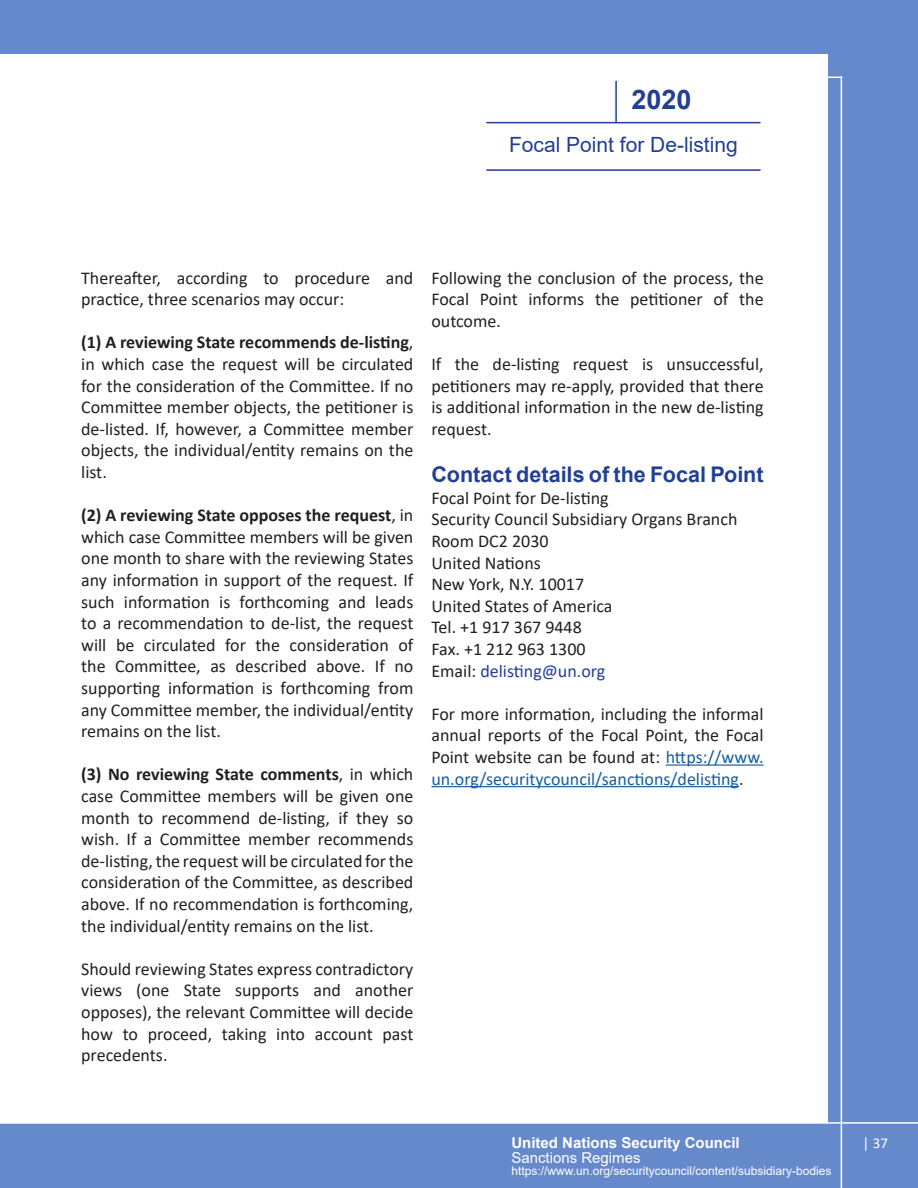
<style>
.page{position:relative;width:918px;height:1188px;background:#fff}
.page>*{position:absolute;margin:0;border:0;box-sizing:border-box;transform-origin:0 0}
.t1{font:700 27px "Arial";color:#214095}
.t2{font:700 21.6px "Arial";color:#214095}
.t3{font:21px "Arial";color:#214095}
.t4{font:18px/21.6px "Calibri";color:#231f20;text-align:justify}
.t5{font:18px "Calibri";color:#214095}
.t6{font:700 15px "Arial";color:#fff}
.t7{font:15px "Arial";color:#fff}
.t8{font:15px "Calibri";color:#fff}
.t9{font:12px "Arial";color:#fff}
.s1{font-weight:700}
.s2{color:#231f20}
.s3{color:#175d9e}
</style>
<div class="page">
<div style="left:0;top:1124px;width:918px;height:64px;background:#6689cc"></div>
<div style="left:0;top:0;width:918px;height:54px;background:#6689cc"></div>
<div style="left:828px;top:0;width:90px;height:1188px;background:#6689cc"></div>
<hr style="left:841px;top:77px;width:1px;height:1111px;background:#fff">
<svg style="left:828px;top:77px;width:13px;height:1px"></svg>
<hr style="left:0;top:1122px;width:918px;height:2px;background:#fff">
<hr style="left:0;top:1122px;width:1px;height:66px;background:#6689cc">
<hr style="left:666px;top:764px;width:98px;height:2px;background:#175d9e">
<hr style="left:431px;top:786px;width:308px;height:1px;background:#175d9e">
<hr style="left:486px;top:122px;width:275px;height:1px;background:#214095">
<hr style="left:486px;top:169px;width:275px;height:2px;background:#214095">
<hr style="left:615px;top:81px;width:2px;height:41px;background:#214095">
<p class="t1" style="left:632px;top:80px;width:62px">2020</p>
<p class="t3" style="left:509px;top:130px;width:230px">Focal Point for De-listing</p>
<p class="t4" style="left:81px;top:266px;width:334px">Thereafter, according to procedure and practice, three scenarios may occur:</p>
<p class="t4" style="left:81px;top:331px;width:334px"><span class="s1">(1) A reviewing State recommends de-listing</span>, in which case the request will be circulated for the consideration of the Committee. If no Committee member objects, the petitioner is de-listed. If, however, a Committee member objects, the individual/entity remains on the list.</p>
<p class="t4" style="left:81px;top:504px;width:334px"><span class="s1">(2) A reviewing State opposes the request</span>, in which case Committee members will be given one month to share with the reviewing States any information in support of the request. If such information is forthcoming and leads to a recommendation to de-list, the request will be circulated for the consideration of the Committee, as described above. If no supporting information is forthcoming from any Committee member, the individual/entity remains on the list.</p>
<p class="t4" style="left:81px;top:763px;width:334px"><span class="s1">(3) No reviewing State comments</span>, in which case Committee members will be given one month to recommend de-listing, if they so wish. If a Committee member recommends de-listing, the request will be circulated for the consideration of the Committee, as described above. If no recommendation is forthcoming, the individual/entity remains on the list.</p>
<p class="t4" style="left:81px;top:957px;width:334px">Should reviewing States express contradictory views (one State supports and another opposes), the relevant Committee will decide how to proceed, taking into account past precedents.</p>
<p class="t4" style="left:431px;top:266px;width:334px">Following the conclusion of the process, the Focal Point informs the petitioner of the outcome.</p>
<p class="t4" style="left:431px;top:353px;width:334px">If the de-listing request is unsuccessful, petitioners may re-apply, provided that there is additional information in the new de-listing request.</p>
<p class="t2" style="left:431px;top:459px;width:334px">Contact details of the Focal Point</p>
<p class="t4" style="left:431px;top:487px;width:179px">Focal Point for De-listing</p>
<p class="t4" style="left:431px;top:508px;width:308px">Security Council Subsidiary Organs Branch</p>
<p class="t4" style="left:431px;top:530px;width:119px">Room DC2 2030</p>
<p class="t4" style="left:431px;top:551px;width:111px">United Nations</p>
<p class="t4" style="left:431px;top:573px;width:154px">New York, N.Y. 10017</p>
<p class="t4" style="left:431px;top:595px;width:183px">United States of America</p>
<p class="t4" style="left:431px;top:616px;width:152px">Tel. +1 917 367 9448</p>
<p class="t4" style="left:431px;top:638px;width:156px">Fax. +1 212 963 1300</p>
<p class="t5" style="left:431px;top:658px;width:175px"><span class="s2">Email:</span> delisting@un.org</p>
<p class="t4" style="left:431px;top:703px;width:334px">For more information, including the informal annual reports of the Focal Point, the Focal Point website can be found at: <span class="s3">https://www. un.org/securitycouncil/sanctions/delisting</span>.</p>
<p class="t6" style="left:511px;top:1132px;width:230px">United Nations Security Council</p>
<p class="t8" style="left:863px;top:1132px;width:27px">| 37</p>
<p class="t7" style="left:511px;top:1147px;width:131px">Sanctions Regimes</p>
<p class="t9" style="left:511px;top:1162px;width:322px">https://www.un.org/securitycouncil/content/subsidiary-bodies</p>
</div>
